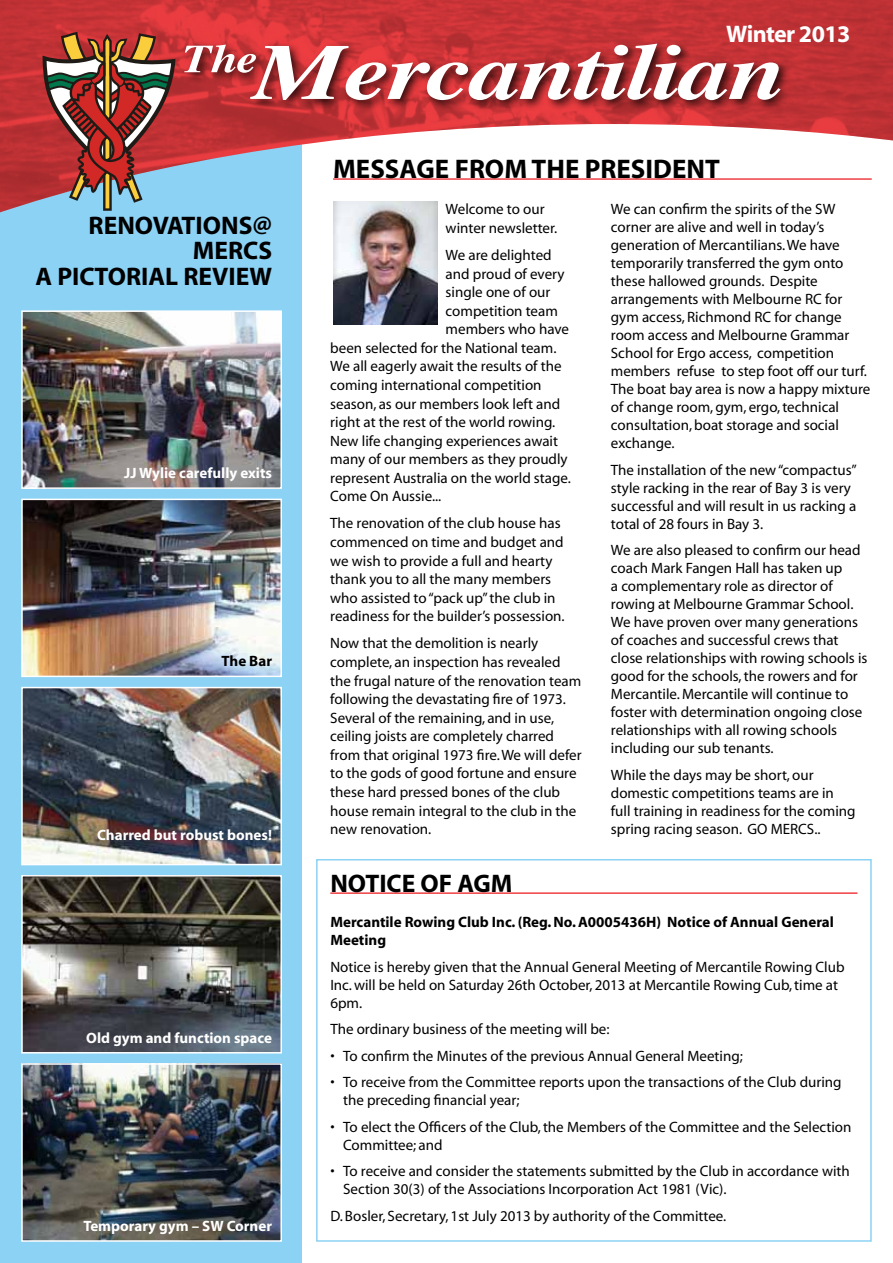
<style>
.page{position:relative;width:893px;height:1263px;background:#fff}
.page>*{position:absolute;margin:0;border:0;box-sizing:border-box;transform-origin:0 0}
.t1{font:700 27px "Myriad";color:#000}
.t2{font:700 25.5px/25.5px "Myriad";color:#000;text-align:right}
.t3{font:700 24px "Myriad";letter-spacing:-.025em;color:#fff}
.t4{font:15px/18px "Myriad";color:#000}
.t5{font:700 15px "Myriad";color:#fff}
.t6{font:700 15px/18px "Myriad";color:#000}
</style>
<div class="page">
<div style="left:0;top:0;width:302px;height:1263px;background:#8cd2f4"></div>
<img style="left:0;top:0;width:893px;height:213px">
<div style="left:247px;top:40px;width:545px;height:73px;background:#000;opacity:.75"></div>
<div style="left:181px;top:41px;width:87px;height:44px;background:#000;opacity:.75"></div>
<svg style="left:184px;top:44px;width:597px;height:56px"></svg>
<img style="left:333px;top:202px;width:104px;height:122px">
<hr style="left:333px;top:178px;width:539px;height:2px;background:#ef3e42">
<svg style="left:43px;top:32px;width:132px;height:179px;background:#9c605a"></svg>
<img style="left:24px;top:1066px;width:255px;height:173px">
<div style="left:21px;top:1063px;width:261px;height:179px;border:2px solid #fff"></div>
<img style="left:24px;top:878px;width:255px;height:172px">
<div style="left:21px;top:875px;width:261px;height:178px;border:2px solid #fff"></div>
<img style="left:24px;top:690px;width:255px;height:172px">
<div style="left:21px;top:687px;width:261px;height:178px;border:2px solid #fff"></div>
<img style="left:24px;top:502px;width:255px;height:172px">
<div style="left:21px;top:499px;width:261px;height:178px;border:2px solid #fff"></div>
<img style="left:24px;top:313px;width:255px;height:173px">
<div style="left:21px;top:310px;width:261px;height:179px;border:2px solid #fff"></div>
<hr style="left:330px;top:892px;width:527px;height:2px;background:#ef3e42">
<div style="left:316px;top:859px;width:556px;height:383px;border:2px solid #8cd2f4"></div>
<h2 class="t2" style="left:35px;top:213px;width:238px">Renovations@<br>Mercs<br>A Pictorial Review</h2>
<p class="t5" style="left:124px;top:465px;width:149px">JJ Wylie carefully exits</p>
<p class="t6" style="left:222px;top:653px;width:52px">The Bar</p>
<p class="t5" style="left:97px;top:827px;width:176px">Charred but robust bones!</p>
<p class="t5" style="left:86px;top:1030px;width:187px">Old gym and function space</p>
<p class="t5" style="left:83px;top:1218px;width:190px">Temporary gym – SW Corner</p>
<h3 class="t3" style="left:726px;top:22px;width:126px">Winter 2013</h3>
<h1 class="t1" style="left:333px;top:155px;width:39px">MESSA</h1>
<h1 class="t1" style="left:417px;top:155px;width:272px">GE FROM THE PRESI DENT</h1>
<p class="t4" style="left:446px;top:201px;width:113px;line-height:18.6px">Welcome to our winter newsletter.</p>
<p class="t4" style="left:446px;top:247px;width:108px">We are delighted</p>
<p class="t4" style="left:446px;top:265px;width:120px">and proud of every</p>
<p class="t4" style="left:446px;top:284px;width:106px">single one of our</p>
<p class="t4" style="left:446px;top:302px;width:114px">competition team</p>
<p class="t4" style="left:446px;top:321px;width:125px">members who have</p>
<p class="t4" style="left:330px;top:339px;width:228px">been selected for the National team.</p>
<p class="t4" style="left:330px;top:358px;width:233px">We all eagerly await the results of the</p>
<p class="t4" style="left:330px;top:377px;width:213px">coming international competition</p>
<p class="t4" style="left:330px;top:395px;width:231px">season, as our members look left and</p>
<p class="t4" style="left:330px;top:414px;width:227px">right at the rest of the world rowing.</p>
<p class="t4" style="left:330px;top:432px;width:229px">New life changing experiences await</p>
<p class="t4" style="left:330px;top:451px;width:239px">many of our members as they proudly</p>
<p class="t4" style="left:330px;top:469px;width:242px">represent Australia on the world stage.</p>
<p class="t4" style="left:330px;top:488px;width:113px">Come On Aussie...</p>
<p class="t4" style="left:330px;top:515px;width:236px;line-height:18.6px">The renovation of the club house has commenced on time and budget and we wish to provide a full and hearty thank you to all the many members who assisted to “pack up” the club in readiness for the builder’s possession.</p>
<p class="t4" style="left:330px;top:635px;width:253px;line-height:18.6px">Now that the demolition is nearly complete, an inspection has revealed the frugal nature of the renovation team following the devastating fire of 1973.<br>Several of the remaining, and in use, ceiling joists are completely charred from that original 1973 fire. We will defer to the gods of good fortune and ensure these hard pressed bones of the club house remain integral to the club in the new renovation.</p>
<p class="t4" style="left:611px;top:201px;width:261px">We can confirm the spirits of the SW corner are alive and well in today’s generation of Mercantilians. We have temporarily transferred the gym onto these hallowed grounds. Despite arrangements with Melbourne RC for gym access, Richmond RC for change room access and Melbourne Grammar School for Ergo access, competition members refuse to step foot off our turf.<br>The boat bay area is now a happy mixture of change room, gym, ergo, technical consultation, boat storage and social exchange.</p>
<p class="t4" style="left:611px;top:461px;width:247px">The installation of the new “compactus” style racking in the rear of Bay 3 is very successful and will result in us racking a total of 28 fours in Bay 3.</p>
<p class="t4" style="left:611px;top:542px;width:258px">We are also pleased to confirm our head coach Mark Fangen Hall has taken up<br>a complementary role as director of rowing at Melbourne Grammar School.<br>We have proven over many generations of coaches and successful crews that close relationships with rowing schools is good for the schools, the rowers and for Mercantile. Mercantile will continue to foster with determination ongoing close relationships with all rowing schools including our sub tenants.</p>
<p class="t4" style="left:611px;top:766px;width:246px">While the days may be short, our domestic competitions teams are in full training in readiness for the coming spring racing season. GO MERCS..</p>
<h2 class="t2" style="left:330px;top:872px;width:15px">NOTICE</h2>
<h2 class="t2" style="left:421px;top:872px;width:93px">OF AGM</h2>
<p class="t6" style="left:330px;top:914px;width:505px">Mercantile Rowing Club Inc. (Reg. No. A0005436H) Notice of Annual General<br>Meeting</p>
<p class="t4" style="left:330px;top:958px;width:516px">Notice is hereby given that the Annual General Meeting of Mercantile Rowing Club<br>Inc. will be held on Saturday 26th October, 2013 at Mercantile Rowing Cub, time at<br>6pm.</p>
<p class="t4" style="left:330px;top:1021px;width:281px">The ordinary business of the meeting will be:</p>
<p class="t4" style="left:330px;top:1047px;width:414px">• To confirm the Minutes of the previous Annual General Meeting;</p>
<p class="t4" style="left:343px;top:1074px;width:500px;text-indent:-13px">• To receive from the Committee reports upon the transactions of the Club during the preceding financial year;</p>
<p class="t4" style="left:343px;top:1118px;width:510px;text-indent:-13px">• To elect the Officers of the Club,the Members of the Committee and the Selection<br>Committee; and</p>
<p class="t4" style="left:343px;top:1163px;width:508px;text-indent:-13px">• To receive and consider the statements submitted by the Club in accordance with<br>Section 30(3) of the Associations Incorporation Act 1981 (Vic).</p>
<p class="t4" style="left:330px;top:1207px;width:397px">D. Bosler, Secretary, 1st July 2013 by authority of the Committee.</p>
</div>
